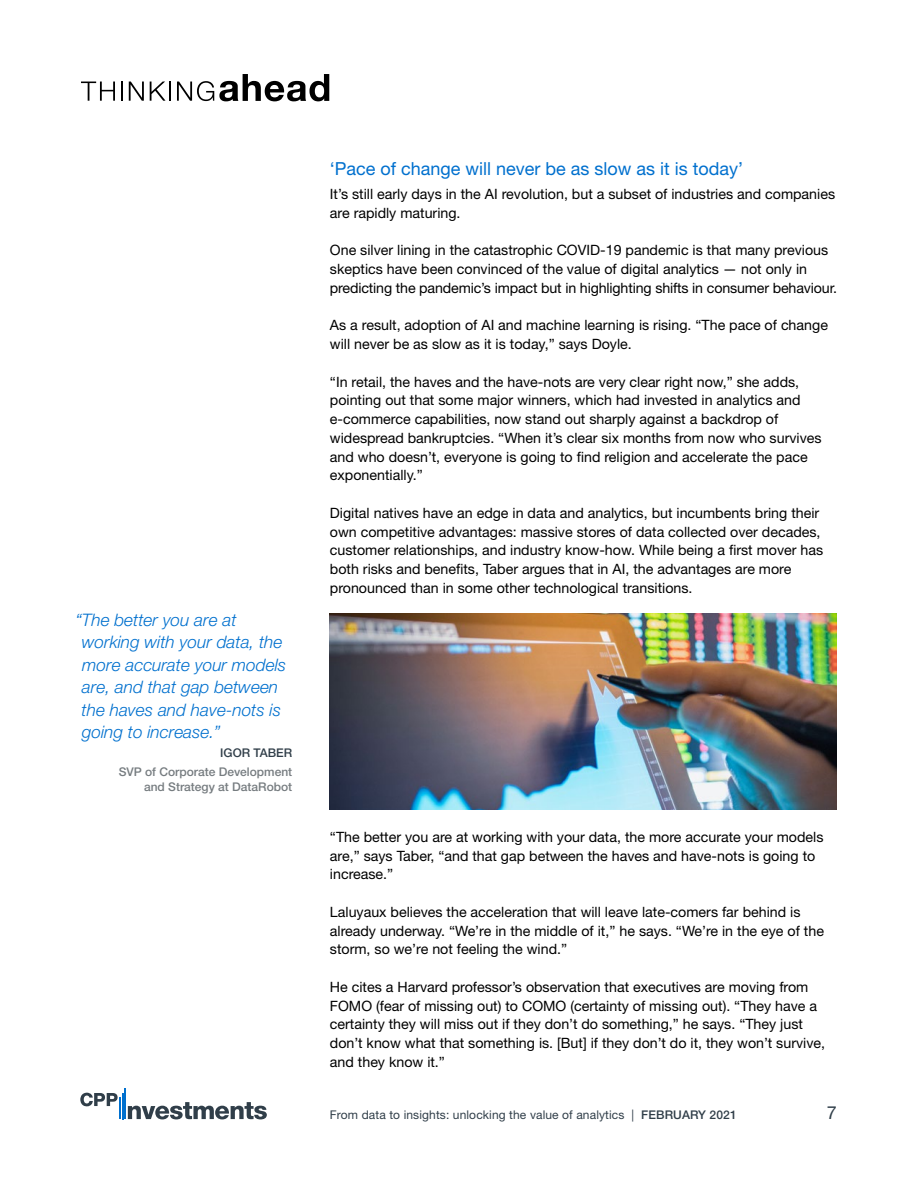
<style>
.page{position:relative;width:918px;height:1188px;background:#fff}
.page>*{position:absolute;margin:0;border:0;box-sizing:border-box;transform-origin:0 0}
.t1{font:18px "Helvetica Neue LT Pro";color:#0070ce}
.t2{font:18px "Helvetica Neue LT Pro";color:#303e49}
.t3{font:italic 300 17.25px/22.5px "Helvetica Neue LT Pro";color:#0070ce}
.t4{font:14.25px/18.8px "Helvetica Neue LT Pro";color:#000}
.t5{font:12px "Helvetica Neue LT Pro";letter-spacing:.01em;color:#303e49}
.t6{font:500 12px/18.8px "Helvetica Neue LT Pro";color:#767c80;text-align:right}
.s1{color:#303e49}
.s2{font-weight:500}
</style>
<div class="page">
<svg style="left:81px;top:82px;width:34px;height:19px"></svg>
<svg style="left:121px;top:82px;width:2px;height:19px"></svg>
<svg style="left:129px;top:82px;width:15px;height:19px"></svg>
<svg style="left:150px;top:82px;width:21px;height:19px"></svg>
<svg style="left:177px;top:74px;width:152px;height:27px"></svg>
<svg style="left:128px;top:1102px;width:139px;height:17px"></svg>
<hr style="left:122px;top:1093px;width:2px;height:26px;background:#0070ce">
<hr style="left:125px;top:1089px;width:1px;height:30px;background:#0070ce">
<svg style="left:80px;top:1093px;width:41px;height:26px"></svg>
<img style="left:330px;top:614px;width:507px;height:196px">
<p class="t3" style="left:82px;top:608px;width:206px;text-indent:-6px">“The better you are at working with your data, the more accurate your models are, and that gap between the haves and have-nots is going to increase.”</p>
<p class="t6" style="left:119px;top:743px;width:175px"><span class="s1">IGOR TABER<br></span>SVP of Corporate Development</p>
<p class="t6" style="left:144px;top:777px;width:150px">and Strategy at DataRobot</p>
<p class="t1" style="left:330px;top:157px;width:415px">‘Pace of change will never be as slow as it is today’</p>
<p class="t4" style="left:330px;top:184px;width:507px">It’s still early days in the AI revolution, but a subset of industries and companies are rapidly maturing.</p>
<p class="t4" style="left:330px;top:240px;width:509px">One silver lining in the catastrophic COVID-19 pandemic is that many previous skeptics have been convinced of the value of digital analytics — not only in predicting the pandemic’s impact but in highlighting shifts in consumer behaviour.</p>
<p class="t4" style="left:330px;top:315px;width:500px">As a result, adoption of AI and machine learning is rising. “The pace of change will never be as slow as it is today,” says Doyle.</p>
<p class="t4" style="left:330px;top:372px;width:493px">“In retail, the haves and the have-nots are very clear right now,” she adds, pointing out that some major winners, which had invested in analytics and e-commerce capabilities, now stand out sharply against a backdrop of widespread bankruptcies. “When it’s clear six months from now who survives and who doesn’t, everyone is going to find religion and accelerate the pace exponentially.”</p>
<p class="t4" style="left:330px;top:503px;width:495px">Digital natives have an edge in data and analytics, but incumbents bring their own competitive advantages: massive stores of data collected over decades, customer relationships, and industry know-how. While being a first mover has both risks and benefits, Taber argues that in AI, the advantages are more pronounced than in some other technological transitions.</p>
<p class="t4" style="left:330px;top:827px;width:495px">“The better you are at working with your data, the more accurate your models are,” says Taber, “and that gap between the haves and have-nots is going to increase.”</p>
<p class="t4" style="left:330px;top:902px;width:496px">Laluyaux believes the acceleration that will leave late-comers far behind is already underway. “We’re in the middle of it,” he says. “We’re in the eye of the storm, so we’re not feeling the wind.”</p>
<p class="t4" style="left:330px;top:977px;width:497px">He cites a Harvard professor’s observation that executives are moving from FOMO (fear of missing out) to COMO (certainty of missing out). “They have a certainty they will miss out if they don’t do something,” he says. “They just don’t know what that something is. [But] if they don’t do it, they won’t survive, and they know it.”</p>
<p class="t5" style="left:330px;top:1107px;width:408px">From data to insights: unlocking the value of analytics | <span class="s2">FEBRUARY 2021</span></p>
<p class="t2" style="left:827px;top:1101px;width:12px">7</p>
</div>
